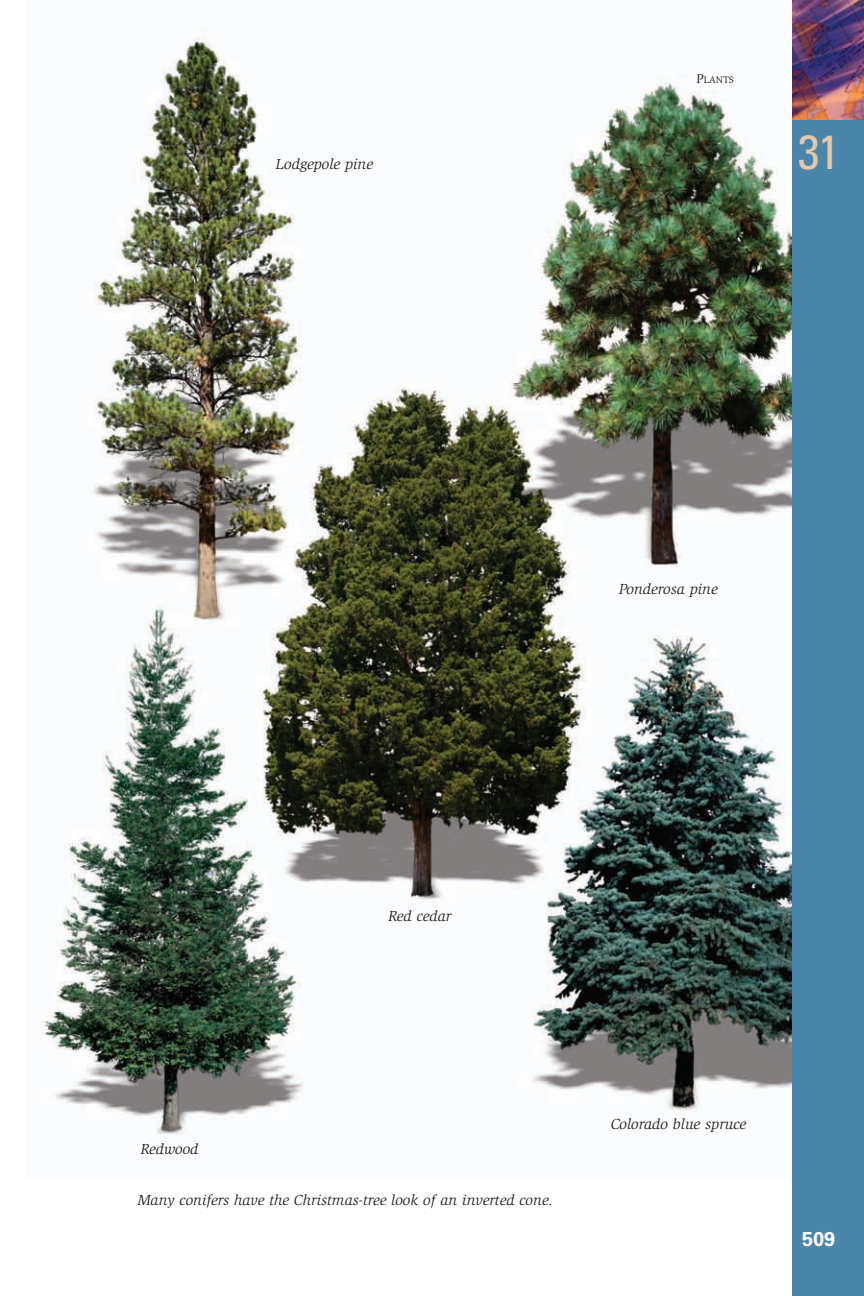
<style>
.page{position:relative;width:864px;height:1296px;background:#fff}
.page>*{position:absolute;margin:0;border:0;box-sizing:border-box;transform-origin:0 0}
.t1{font:condensed 48px "Univers";color:#e4c8a7}
.t2{font:700 20px "Univers";color:#fff}
.t3{font:italic 15px "Slimbach";color:#231f20}
.t4{font:9.8px "Slimbach";color:#231f20}
.s1{font-size:13px}
</style>
<div class="page">
<img style="left:41px;top:0;width:823px;height:1296px">
<p class="t3" style="left:276px;top:159px;width:99px">Lodgepole pine</p>
<p class="t4" style="left:696px;top:76px;width:39px"><span class="s1">P</span>LANTS</p>
<h1 class="t1" style="left:798px;top:134px;width:43px">31</h1>
<p class="t3" style="left:619px;top:583px;width:100px">Ponderosa pine</p>
<p class="t3" style="left:389px;top:910px;width:64px">Red cedar</p>
<p class="t3" style="left:141px;top:1143px;width:59px">Redwood</p>
<p class="t3" style="left:138px;top:1195px;width:417px">Many conifers have the Christmas-tree look of an inverted cone.</p>
<p class="t3" style="left:611px;top:1118px;width:137px">Colorado blue spruce</p>
<h2 class="t2" style="left:802px;top:1232px;width:35px">509</h2>
</div>
